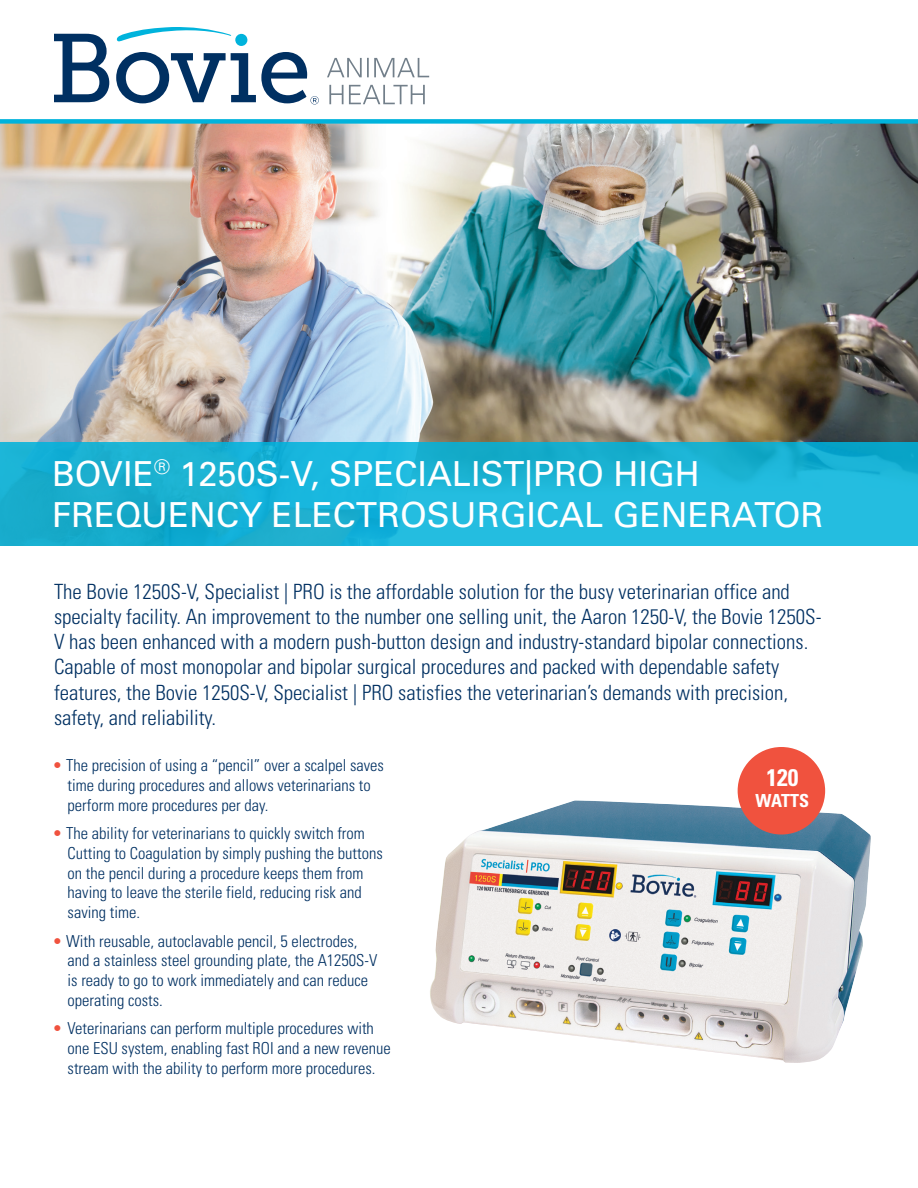
<style>
.page{position:relative;width:918px;height:1188px;background:#fff}
.page>*{position:absolute;margin:0;border:0;box-sizing:border-box;transform-origin:0 0}
.t1{font:34.5px/41.4px "Univers LT Std";color:#fff}
.t2{font:700 condensed 24px "Univers";color:#fff}
.t3{font:300 condensed 21px/25.2px "Univers";color:#003062}
.t4{font:700 condensed 18px "Univers";letter-spacing:-.01em;color:#fff}
.t5{font:300 condensed 16.5px/19.8px "Univers";color:#003062}
.s1{color:#f0523e}
</style>
<div class="page">
<img style="left:430px;top:800px;width:441px;height:263px">
<img style="left:0;top:124px;width:918px;height:318px">
<svg style="left:0;top:442px;width:918px;height:103px;background:#1bb4d6"></svg>
<div style="left:738px;top:747px;width:87px;height:88px;background:#f0523e;border-radius:50%"></div>
<svg style="left:329px;top:85px;width:96px;height:19px"></svg>
<svg style="left:327px;top:58px;width:102px;height:19px"></svg>
<svg style="left:54px;top:34px;width:55px;height:68px"></svg>
<svg style="left:117px;top:27px;width:114px;height:15px"></svg>
<svg style="left:116px;top:52px;width:203px;height:52px"></svg>
<div style="left:235px;top:34px;width:13px;height:12px;background:#00b3dc;border-radius:50%"></div>
<div style="left:0;top:119px;width:918px;height:5px;background:#00b3dc"></div>
<p class="t1" style="left:52px;top:453px;width:773px">BOVIE<sup>®</sup> 1250S-V, SPECIALIST|PRO HIGH<br>FREQUENCY ELECTROSURGICAL GENERATOR</p>
<p class="t3" style="left:54px;top:579px;width:769px">The Bovie 1250S-V, Specialist | PRO is the affordable solution for the busy veterinarian office and specialty facility. An improvement to the number one selling unit, the Aaron 1250-V, the Bovie 1250S-V has been enhanced with a modern push-button design and industry-standard bipolar connections.<br>Capable of most monopolar and bipolar surgical procedures and packed with dependable safety features, the Bovie 1250S-V, Specialist | PRO satisfies the veterinarian’s demands with precision, safety, and reliability.</p>
<p class="t5" style="left:68px;top:755px;width:318px;text-indent:-15px"><span class="s1">•</span> The precision of using a “pencil” over a scalpel saves time during procedures and allows veterinarians to perform more procedures per day.</p>
<p class="t5" style="left:68px;top:823px;width:317px;text-indent:-15px"><span class="s1">•</span> The ability for veterinarians to quickly switch from Cutting to Coagulation by simply pushing the buttons on the pencil during a procedure keeps them from having to leave the sterile field, reducing risk and saving time.</p>
<p class="t5" style="left:68px;top:931px;width:311px;text-indent:-15px"><span class="s1">•</span> With reusable, autoclavable pencil, 5 electrodes, and a stainless steel grounding plate, the A1250S-V is ready to go to work immediately and can reduce operating costs.</p>
<p class="t5" style="left:68px;top:1019px;width:325px;text-indent:-15px"><span class="s1">•</span> Veterinarians can perform multiple procedures with one ESU system, enabling fast ROI and a new revenue stream with the ability to perform more procedures.</p>
<p class="t2" style="left:766px;top:762px;width:33px">120</p>
<p class="t4" style="left:756px;top:790px;width:55px">WATTS</p>
</div>
